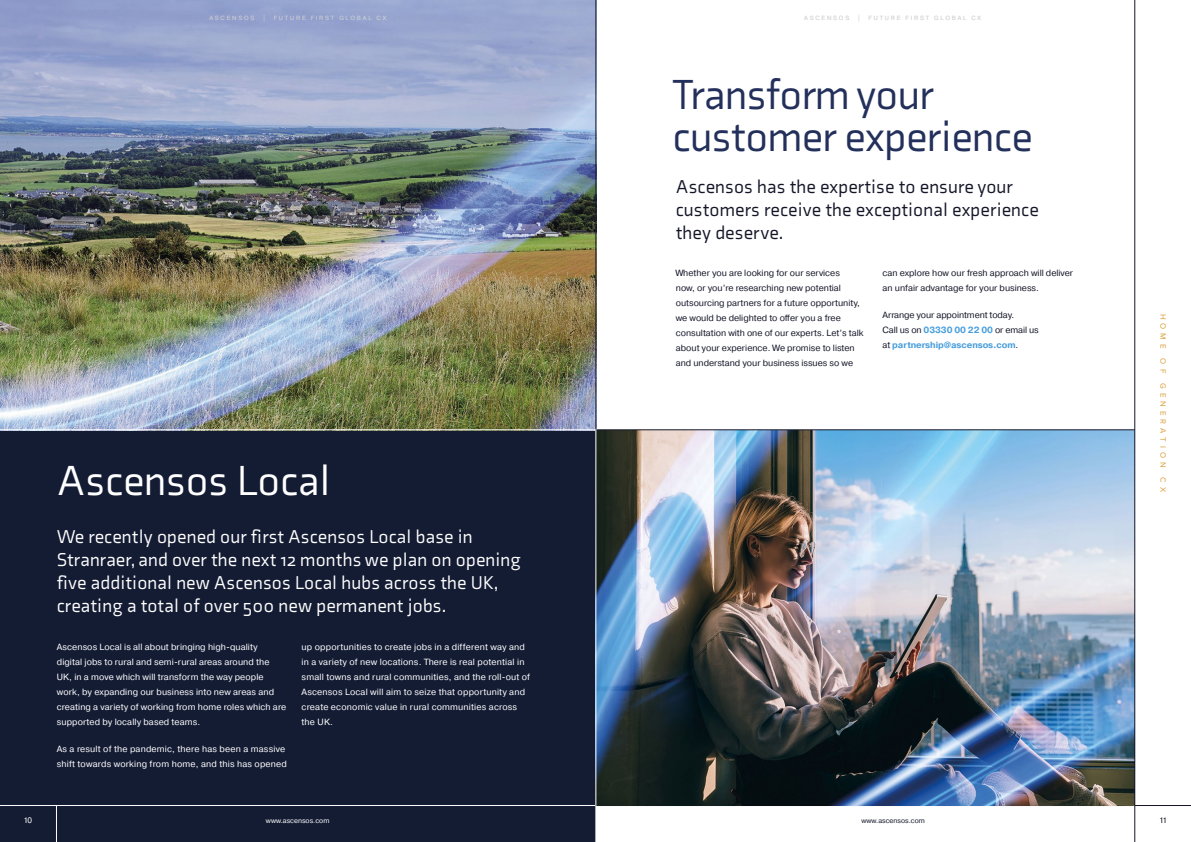
<style>
.page{position:relative;width:1191px;height:842px;background:#fff}
.page>*{position:absolute;margin:0;border:0;box-sizing:border-box;transform-origin:0 0}
.t1{font:43px/42px "Axia";letter-spacing:-.01em;color:#23305b}
.t2{font:43px "Axia";color:#fff}
.t3{font:19px/23px "Axia";letter-spacing:.01em;color:#fff}
.t4{font:19px/23px "Axia";letter-spacing:.01em;color:#141628}
.t5{font:9px/15px "Pragmatica";letter-spacing:.02em;color:#fff}
.t6{font:9px/15px "Pragmatica";color:#141628}
.t7{font:8px "Proxima Nova";letter-spacing:.5em;color:#db9c38}
.t8{font:8px "Pragmatica";color:#141628}
.t9{font:8px "Pragmatica";color:#fff}
.t10{font:7px "Pragmatica";color:#141628}
.t11{font:7px "Pragmatica";color:#fff}
.t12{font:6px "Pragmatica";letter-spacing:.3em;color:#d4d4d4}
.s1{font-size:6.6px}
.s2{font-weight:700;color:#489edc}
</style>
<div class="page">
<hr style="left:0;top:805px;width:1191px;height:1px;background:#141628">
<hr style="left:1134px;top:806px;width:1px;height:36px;background:#141628">
<div style="left:0;top:0;width:595px;height:842px;background:#141c34"></div>
<hr style="left:0;top:805px;width:595px;height:1px;background:#fff">
<hr style="left:56px;top:806px;width:1px;height:36px;background:#fff">
<img style="left:0;top:0;width:595px;height:429px">
<img style="left:596px;top:430px;width:538px;height:375px">
<hr style="left:1134px;top:0;width:1px;height:805px;background:#141628">
<hr style="left:596px;top:429px;width:538px;height:1px;background:#141628">
<hr style="left:0;top:429px;width:596px;height:1px;background:#fff">
<hr style="left:595px;top:430px;width:1px;height:412px;background:#fff">
<hr style="left:595px;top:0;width:1px;height:429px;background:#141c34">
<p class="t12" style="left:209px;top:14px;width:58px">ASCENSOS <span class="s1">|</span></p>
<p class="t12" style="left:274px;top:14px;width:114px">FUTURE FIRST GLOBAL CX</p>
<h1 class="t2" style="left:57px;top:455px;width:275px">Ascensos Local</h1>
<h2 class="t3" style="left:57px;top:525px;width:466px">We recently opened our first Ascensos Local base in Stranraer, and over the next 12 months we plan on opening five additional new Ascensos Local hubs across the UK, creating a total of over 500 new permanent jobs.</h2>
<p class="t5" style="left:57px;top:640px;width:231px">Ascensos Local is all about bringing high-quality<br>digital jobs to rural and semi-rural areas around the UK, in a move which will transform the way people work, by expanding our business into new areas and creating a variety of working from home roles which are supported by locally based teams.</p>
<p class="t5" style="left:57px;top:741px;width:232px">As a result of the pandemic, there has been a massive shift towards working from home, and this has opened</p>
<p class="t5" style="left:301px;top:640px;width:230px">up opportunities to create jobs in a different way and in a variety of new locations. There is real potential in small towns and rural communities, and the roll-out of Ascensos Local will aim to seize that opportunity and create economic value in rural communities across the UK.</p>
<p class="t9" style="left:24px;top:815px;width:10px">10</p>
<p class="t11" style="left:266px;top:816px;width:65px">www.ascensos.com</p>
<p class="t12" style="left:804px;top:14px;width:58px">ASCENSOS <span class="s1">|</span></p>
<p class="t12" style="left:868px;top:14px;width:114px">FUTURE FIRST GLOBAL CX</p>
<h1 class="t1" style="left:672px;top:73px;width:361px">Transform your customer experience</h1>
<h2 class="t4" style="left:676px;top:175px;width:364px">Ascensos has the expertise to ensure your customers receive the exceptional experience they deserve.</h2>
<p class="t6" style="left:676px;top:266px;width:189px">Whether you are looking for our services<br>now, or you’re researching new potential outsourcing partners for a future opportunity, we would be delighted to offer you a free consultation with one of our experts. Let’s talk about your experience. We promise to listen and understand your business issues so we</p>
<p class="t6" style="left:882px;top:266px;width:192px">can explore how our fresh approach will deliver an unfair advantage for your business.</p>
<p class="t6" style="left:882px;top:307px;width:158px">Arrange your appointment today.<br>Call us on <span class="s2">03330 00 22 00</span> or email us at <span class="s2">partnership@ascensos.com</span>.</p>
<p class="t7" style="left:1169px;top:313px;width:36px;rotate:90deg">HOME</p>
<p class="t7" style="left:1169px;top:358px;width:16px;rotate:90deg">O F</p>
<p class="t7" style="left:1169px;top:383px;width:86px;rotate:90deg">GENERATION</p>
<p class="t7" style="left:1169px;top:477px;width:16px;rotate:90deg">C X</p>
<p class="t10" style="left:861px;top:816px;width:65px">www.ascensos.com</p>
<p class="t8" style="left:1159px;top:815px;width:10px">11</p>
</div>
